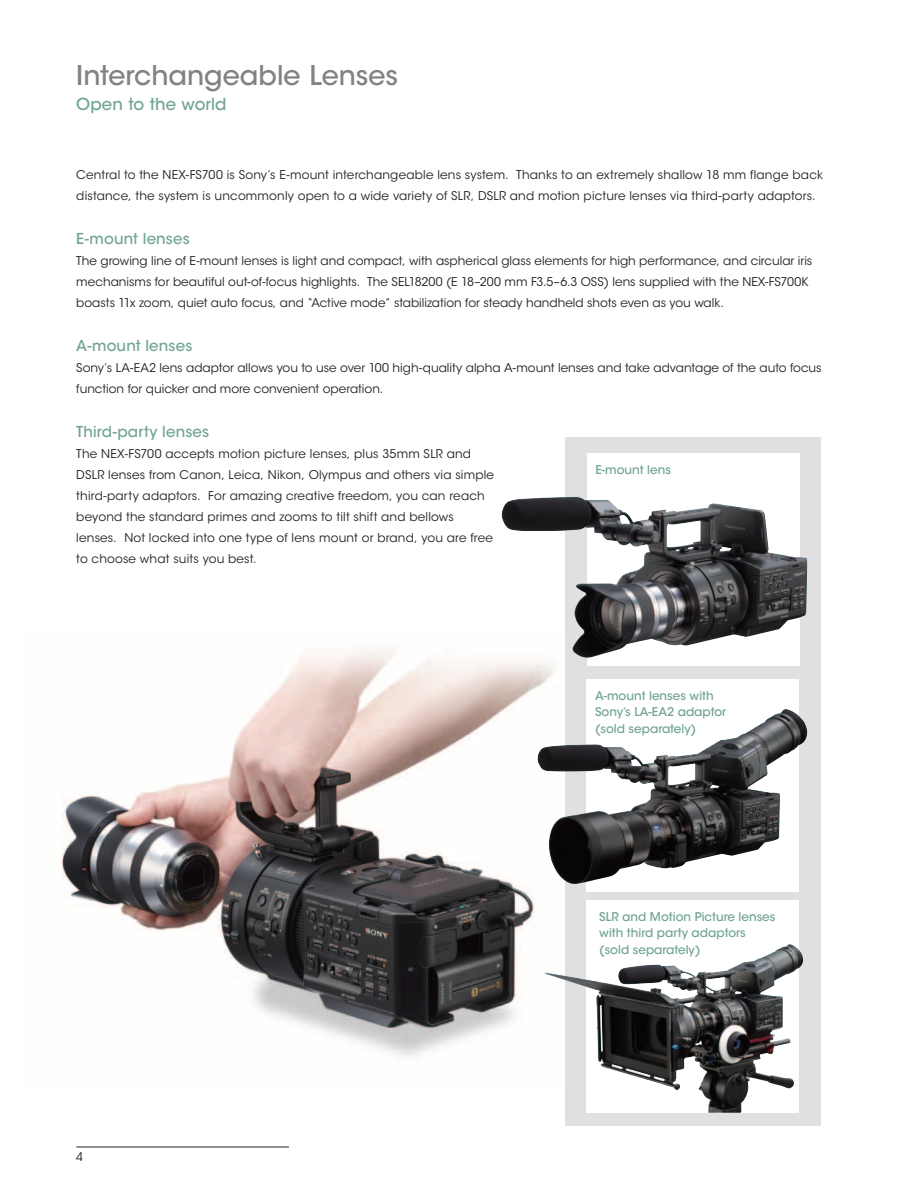
<style>
.page{position:relative;width:918px;height:1188px;background:#fff}
.page>*{position:absolute;margin:0;border:0;box-sizing:border-box;transform-origin:0 0}
.t1{font:500 27px "ITC Avant Garde Std";color:#808285}
.t2{font:500 16.5px "ITC Avant Garde Std";letter-spacing:.005em;color:#71a492}
.t3{font:500 15px "ITC Avant Garde Std";letter-spacing:.01em;color:#71a492}
.t4{font:12px/21px "ITC Avant Garde Std";color:#231f20}
.t5{font:500 12px/16.5px "ITC Avant Garde Std";color:#71a492}
</style>
<div class="page">
<img style="left:61px;top:651px;width:504px;height:405px">
<hr style="left:76px;top:1147px;width:213px;height:1px;background:#231f20">
<div style="left:565px;top:437px;width:255px;height:688px;background:#e0e0e0"></div>
<svg style="left:587px;top:454px;width:213px;height:212px;background:#ababac"></svg>
<svg style="left:587px;top:679px;width:212px;height:213px;background:#a3a3a3"></svg>
<svg style="left:587px;top:900px;width:212px;height:213px;background:#a6a5a5"></svg>
<img style="left:501px;top:498px;width:186px;height:160px">
<img style="left:537px;top:710px;width:246px;height:75px">
<img style="left:618px;top:945px;width:170px;height:54px">
<h1 class="t1" style="left:76px;top:58px;width:323px">Interchangeable Lenses</h1>
<h2 class="t2" style="left:76px;top:94px;width:152px">Open to the world</h2>
<p class="t4" style="left:76px;top:164px;width:748px">Central to the NEX-FS700 is Sony’s E-mount interchangeable lens system. Thanks to an extremely shallow 18 mm flange back distance, the system is uncommonly open to a wide variety of SLR, DSLR and motion picture lenses via third-party adaptors.</p>
<p class="t3" style="left:76px;top:229px;width:115px">E-mount lenses</p>
<p class="t4" style="left:76px;top:250px;width:738px">The growing line of E-mount lenses is light and compact, with aspherical glass elements for high performance, and circular iris mechanisms for beautiful out-of-focus highlights. The SEL18200 (E 18–200 mm F3.5–6.3 OSS) lens supplied with the NEX-FS700K boasts 11x zoom, quiet auto focus, and “Active mode” stabilization for steady handheld shots even as you walk.</p>
<p class="t3" style="left:76px;top:336px;width:118px">A-mount lenses</p>
<p class="t4" style="left:76px;top:357px;width:747px">Sony’s LA-EA2 lens adaptor allows you to use over 100 high-quality alpha A-mount lenses and take advantage of the auto focus function for quicker and more convenient operation.</p>
<p class="t3" style="left:76px;top:422px;width:134px">Third-party lenses</p>
<p class="t4" style="left:76px;top:443px;width:419px">The NEX-FS700 accepts motion picture lenses, plus 35mm SLR and DSLR lenses from Canon, Leica, Nikon, Olympus and others via simple third-party adaptors. For amazing creative freedom, you can reach beyond the standard primes and zooms to tilt shift and bellows lenses. Not locked into one type of lens mount or brand, you are free to choose what suits you best.</p>
<p class="t5" style="left:595px;top:462px;width:77px">E-mount lens</p>
<p class="t5" style="left:595px;top:687px;width:133px">A-mount lenses with<br>Sony’s LA-EA2 adaptor (sold separately)</p>
<p class="t4" style="left:76px;top:1146px;width:8px">4</p>
<p class="t5" style="left:599px;top:908px;width:178px">SLR and Motion Picture lenses with third party adaptors (sold separately)</p>
</div>
